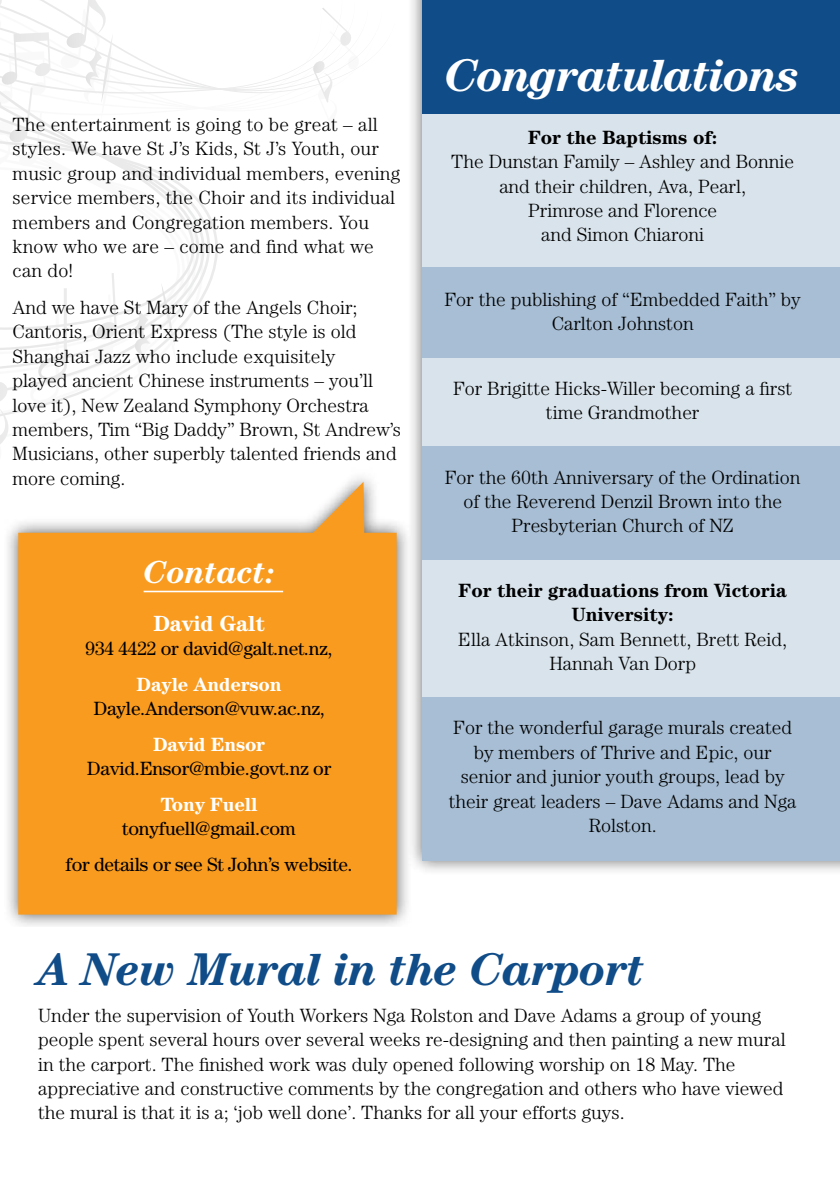
<style>
.page{position:relative;width:840px;height:1191px;background:#fff}
.page>*{position:absolute;margin:0;border:0;box-sizing:border-box;transform-origin:0 0}
.t1{font:italic 700 46px "Century";letter-spacing:-.02em;color:#104c88}
.t2{font:italic 700 46px "Century";letter-spacing:-.03em;color:#fff}
.t3{font:italic 700 32px "Century";letter-spacing:-.01em;color:#fff}
.t4{font:700 22px "Century";letter-spacing:-.01em;color:#fff}
.t5{font:300 19.2px/24.4px "Century";color:#000;text-align:center}
.t6{font:19.2px/35.8px "Century";letter-spacing:-.01em;color:#000;text-align:center}
.t7{font:700 19.2px/24.4px "Century";color:#000;text-align:center}
.t8{font:700 19.2px "Century";letter-spacing:-.01em;color:#fff}
</style>
<div class="page">
<svg style="left:0;top:5px;width:312px;height:407px"></svg>
<svg style="left:92px;top:273px;width:25px;height:89px"></svg>
<svg style="left:28px;top:288px;width:39px;height:117px"></svg>
<svg style="left:131px;top:308px;width:22px;height:71px"></svg>
<svg style="left:0;top:382px;width:20px;height:62px"></svg>
<svg style="left:312px;top:8px;width:45px;height:94px"></svg>
<svg style="left:0;top:0;width:51px;height:176px"></svg>
<svg style="left:161px;top:283px;width:16px;height:84px"></svg>
<svg style="left:60px;top:0;width:53px;height:120px"></svg>
<div style="left:2px;top:465px;width:409px;height:462px;background:#000;opacity:.6"></div>
<svg style="left:18px;top:482px;width:378px;height:432px;background:#f8a435"></svg>
<div style="left:406px;top:0;width:433px;height:875px;background:#000;opacity:.6"></div>
<div style="left:422px;top:0;width:417px;height:860px;background:#d8e3eb"></div>
<div style="left:422px;top:0;width:417px;height:113px;background:#104c88"></div>
<div style="left:422px;top:267px;width:417px;height:91px;background:#a7bed4"></div>
<div style="left:422px;top:446px;width:417px;height:114px;background:#a7bed4"></div>
<div style="left:422px;top:697px;width:417px;height:163px;background:#a7bed4"></div>
<hr style="left:143px;top:590px;width:140px;height:2px;background:#fff">
<p class="t5" style="left:13px;top:112px;width:389px;text-align:left">The entertainment is going to be great – all styles. We have St J’s Kids, St J’s Youth, our music group and individual members, evening service members, the Choir and its individual members and Congregation members. You know who we are – come and find what we can do!</p>
<p class="t5" style="left:13px;top:295px;width:389px;text-align:left">And we have St Mary of the Angels Choir; Cantoris, Orient Express (The style is old Shanghai Jazz who include exquisitely<br>played ancient Chinese instruments – you’ll love it), New Zealand Symphony Orchestra members, Tim “Big Daddy” Brown, St Andrew’s Musicians, other superbly talented friends and more coming.</p>
<h2 class="t3" style="left:143px;top:554px;width:132px">Contact:</h2>
<p class="t4" style="left:153px;top:610px;width:113px">David Galt</p>
<p class="t6" style="left:86px;top:630px;width:248px">934 4422 or david@galt.net.nz,</p>
<p class="t8" style="left:137px;top:673px;width:146px">Dayle Anderson</p>
<p class="t6" style="left:93px;top:690px;width:233px">Dayle.Anderson@vuw.ac.nz,</p>
<p class="t8" style="left:153px;top:733px;width:114px">David Ensor</p>
<p class="t6" style="left:87px;top:750px;width:246px">David.Ensor@mbie.govt.nz or</p>
<p class="t8" style="left:161px;top:793px;width:98px">Tony Fuell</p>
<p class="t6" style="left:65px;top:810px;width:288px">tonyfuell@gmail.com<br>for details or see St John’s website.</p>
<h1 class="t2" style="left:444px;top:49px;width:357px">Congratulations</h1>
<p class="t7" style="left:527px;top:125px;width:191px">For the Baptisms of:</p>
<p class="t5" style="left:451px;top:149px;width:344px">The Dunstan Family – Ashley and Bonnie and their children, Ava, Pearl,<br>Primrose and Florence<br>and Simon Chiaroni</p>
<p class="t5" style="left:444px;top:287px;width:357px">For the publishing of “Embedded Faith” by<br>Carlton Johnston</p>
<p class="t5" style="left:453px;top:376px;width:340px">For Brigitte Hicks-Willer becoming a first time Grandmother</p>
<p class="t5" style="left:444px;top:464px;width:357px">For the 60th Anniversary of the Ordination of the Reverend Denzil Brown into the<br>Presbyterian Church of NZ</p>
<p class="t7" style="left:458px;top:577px;width:329px">For their graduations from Victoria<br>University:</p>
<p class="t5" style="left:458px;top:626px;width:330px">Ella Atkinson, Sam Bennett, Brett Reid,<br>Hannah Van Dorp</p>
<p class="t5" style="left:448px;top:715px;width:349px">For the wonderful garage murals created by members of Thrive and Epic, our senior and junior youth groups, lead by their great leaders – Dave Adams and Nga<br>Rolston.</p>
<h1 class="t1" style="left:38px;top:943px;width:608px">A New Mural in the Carport</h1>
<p class="t5" style="left:38px;top:1002px;width:748px;text-align:left">Under the supervision of Youth Workers Nga Rolston and Dave Adams a group of young people spent several hours over several weeks re-designing and then painting a new mural in the carport. The finished work was duly opened following worship on 18 May. The appreciative and constructive comments by the congregation and others who have viewed the mural is that it is a; ‘job well done’. Thanks for all your efforts guys.</p>
</div>
